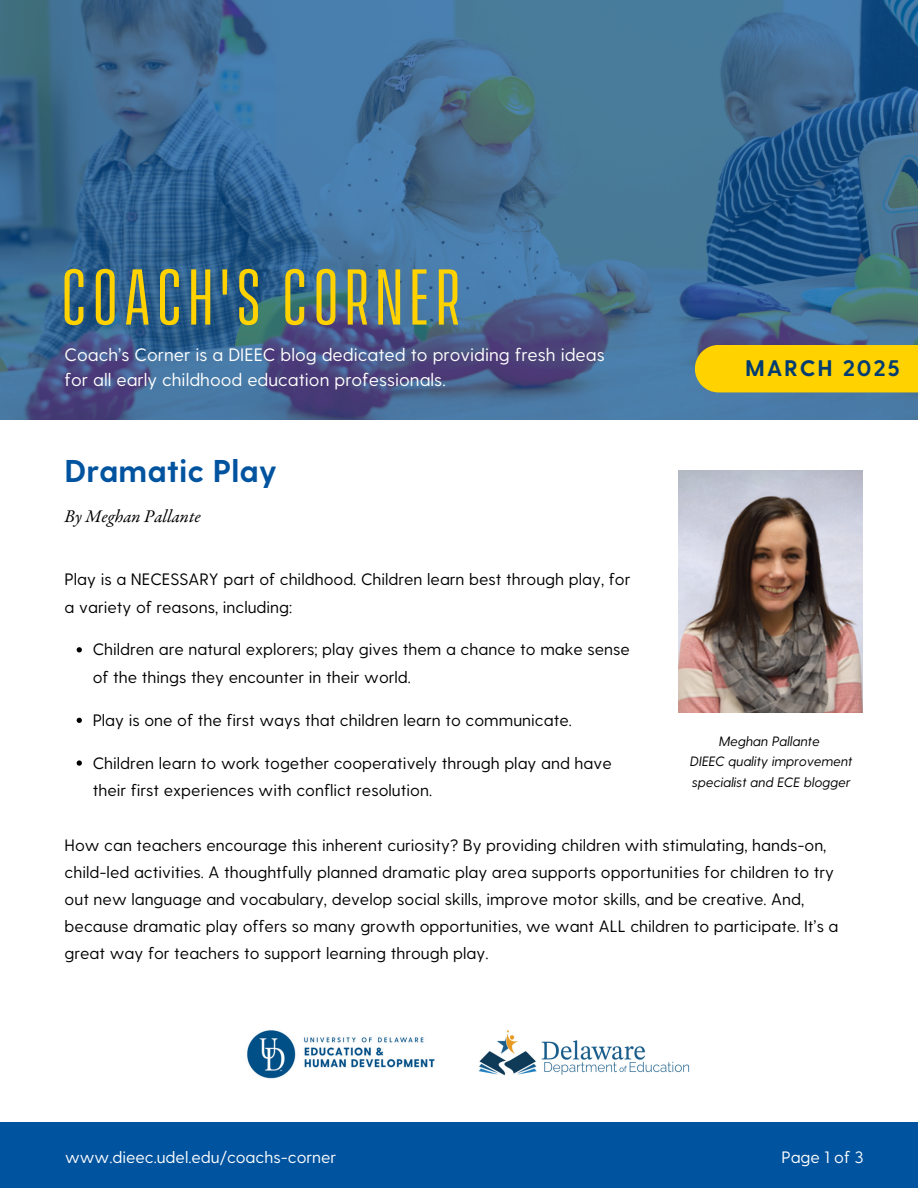
<style>
.page{position:relative;width:918px;height:1188px;background:#fff}
.page>*{position:absolute;margin:0;border:0;box-sizing:border-box;transform-origin:0 0}
.t1{font:72px "Vanguard CF";letter-spacing:.08em;color:#ffd200}
.t2{font:700 31.5px "Greycliff CF";color:#00539f}
.t3{font:700 22.5px "Greycliff CF";letter-spacing:.08em;color:#003c71}
.t4{font:18px/24.8px "Greycliff CF";color:#fff}
.t5{font:italic 18px "Garamond Premr Pro";color:#000}
.t6{font:16.5px/27px "Greycliff CF";color:#000}
.t7{font:16.5px "Greycliff CF";color:#fff}
.t8{font:italic 13.5px/20.2px "Greycliff CF";color:#000}
</style>
<div class="page">
<img style="left:678px;top:470px;width:185px;height:242px">
<div style="left:0;top:1122px;width:918px;height:66px;background:#00539f"></div>
<img style="left:247px;top:1030px;width:188px;height:49px">
<img style="left:479px;top:1030px;width:211px;height:46px">
<svg style="left:0;top:0;width:918px;height:420px;background:#3e6a93"></svg>
<div style="left:695px;top:345px;width:223px;height:47px;background:#ffd200"></div>
<svg style="left:77px;top:647px;width:5px;height:5px"></svg>
<svg style="left:77px;top:718px;width:5px;height:5px"></svg>
<svg style="left:77px;top:760px;width:5px;height:6px"></svg>
<h1 class="t1" style="left:61px;top:247px;width:400px">COACH'S CORNER</h1>
<p class="t4" style="left:65px;top:341px;width:542px">Coach’s Corner is a DIEEC blog dedicated to providing fresh ideas for all early childhood education professionals.</p>
<h4 class="t2" style="left:65px;top:451px;width:214px">Dramatic Play</h4>
<p class="t5" style="left:65px;top:508px;width:138px">By Meghan Pallante</p>
<h4 class="t6" style="left:65px;top:564px;width:567px;line-height:27.8px">Play is a NECESSARY part of childhood. Children learn best through play, for a variety of reasons, including:</h4>
<h4 class="t6" style="left:93px;top:635px;width:539px;line-height:27.8px">Children are natural explorers; play gives them a chance to make sense of the things they encounter in their world.</h4>
<p class="t6" style="left:93px;top:706px;width:481px">Play is one of the first ways that children learn to communicate.</p>
<p class="t6" style="left:93px;top:748px;width:521px;line-height:27.8px">Children learn to work together cooperatively through play and have their first experiences with conflict resolution.</p>
<p class="t3" style="left:745px;top:354px;width:156px">MARCH 2025</p>
<h3 class="t8" style="left:719px;top:731px;width:102px">Meghan Pallante</h3>
<p class="t8" style="left:690px;top:751px;width:164px">DIEEC quality improvement specialist and ECE blogger</p>
<p class="t6" style="left:65px;top:831px;width:775px">How can teachers encourage this inherent curiosity? By providing children with stimulating, hands-on, child-led activities. A thoughtfully planned dramatic play area supports opportunities for children to try out new language and vocabulary, develop social skills, improve motor skills, and be creative. And, because dramatic play offers so many growth opportunities, we want ALL children to participate. It’s a great way for teachers to support learning through play.</p>
<p class="t7" style="left:65px;top:1146px;width:273px">www.dieec.udel.edu/coachs-corner</p>
<p class="t7" style="left:781px;top:1146px;width:83px">Page 1 of 3</p>
</div>
